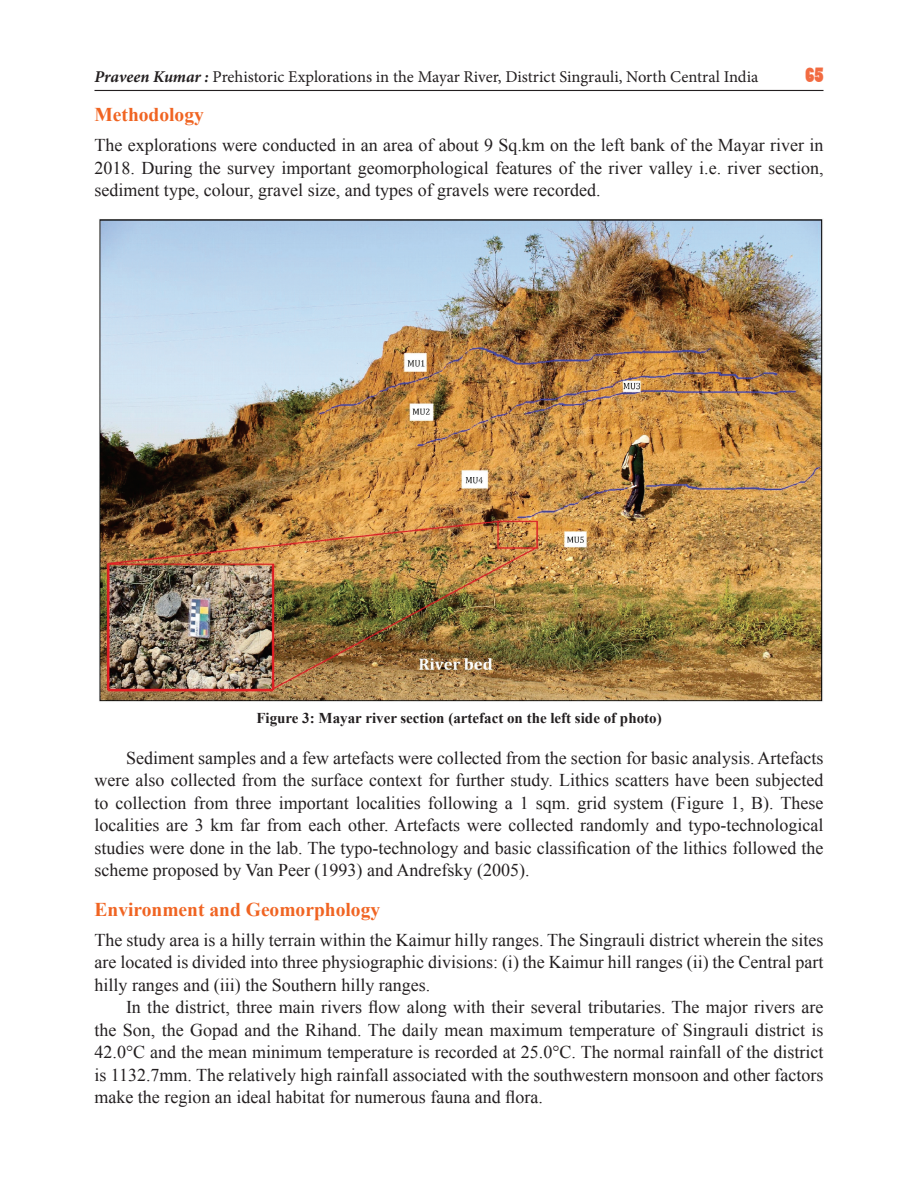
<style>
.page{position:relative;width:918px;height:1188px;background:#fff}
.page>*{position:absolute;margin:0;border:0;box-sizing:border-box;transform-origin:0 0}
.sub_head_1{font:700 19.5px "Times New Roman";color:#f06422}
.t1{font:19.5px "Poplar Std";color:#f26b41}
.Body_text{font:18px/22.5px "Times New Roman";color:#231f20;text-align:justify}
.Body_left{font:18px/22.5px "Times New Roman";color:#231f20;text-align:justify}
.t2{font:16.5px "Minion Pro";color:#231f20}
.t3{font:700 15px "Times New Roman";color:#231f20}
.s1{font-weight:700;font-style:italic}
</style>
<div class="page">
<hr style="left:94px;top:90px;width:730px;height:1px;background:#231f20">
<img style="left:99px;top:219px;width:724px;height:483px">
<p class="t2" style="left:94px;top:66px;width:665px"><span class="s1">Praveen Kumar :</span> Prehistoric Explorations in the Mayar River, District Singrauli, North Central India</p>
<p class="t1" style="left:805px;top:65px;width:20px">65</p>
<p class="sub_head_1" style="left:94px;top:101px;width:111px">Methodology</p>
<p class="Body_left" style="left:94px;top:133px;width:731px">The explorations were conducted in an area of about 9 Sq.km on the left bank of the Mayar river in 2018. During the survey important geomorphological features of the river valley i.e. river section, sediment type, colour, gravel size, and types of gravels were recorded.</p>
<p class="t3" style="left:256px;top:707px;width:407px">Figure 3: Mayar river section (artefact on the left side of photo)</p>
<p class="Body_text" style="left:94px;top:746px;width:731px;text-indent:32px">Sediment samples and a few artefacts were collected from the section for basic analysis. Artefacts were also collected from the surface context for further study. Lithics scatters have been subjected to collection from three important localities following a 1 sqm. grid system (Figure 1, B). These localities are 3 km far from each other. Artefacts were collected randomly and typo-technological studies were done in the lab. The typo-technology and basic classification of the lithics followed the scheme proposed by Van Peer (1993) and Andrefsky (2005).</p>
<p class="sub_head_1" style="left:94px;top:895px;width:287px">Environment and Geomorphology</p>
<p class="Body_left" style="left:94px;top:928px;width:731px">The study area is a hilly terrain within the Kaimur hilly ranges. The Singrauli district wherein the sites are located is divided into three physiographic divisions: (i) the Kaimur hill ranges (ii) the Central part hilly ranges and (iii) the Southern hilly ranges.</p>
<p class="Body_text" style="left:94px;top:995px;width:731px;text-indent:32px">In the district, three main rivers flow along with their several tributaries. The major rivers are the Son, the Gopad and the Rihand. The daily mean maximum temperature of Singrauli district is 42.0°C and the mean minimum temperature is recorded at 25.0°C. The normal rainfall of the district is 1132.7mm. The relatively high rainfall associated with the southwestern monsoon and other factors make the region an ideal habitat for numerous fauna and flora.</p>
</div>
